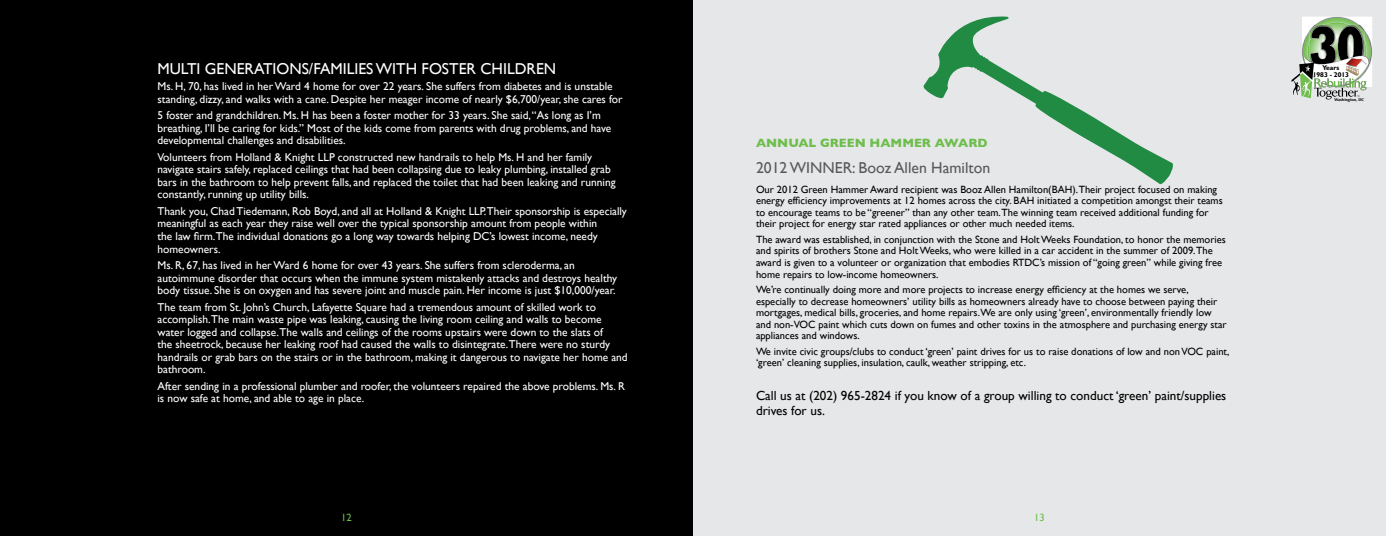
<style>
.page{position:relative;width:1386px;height:536px;background:#fff}
.page>*{position:absolute;margin:0;border:0;box-sizing:border-box;transform-origin:0 0}
.t1{font:15.75px "Gill Sans";color:#fff}
.t2{font:15.75px "Gill Sans";color:#58595b}
.t3{font:13.12px/14.4px "Gill Sans";color:#000}
.t4{font:700 12.25px "Gill Sans";color:#6ebe4d}
.t5{font:11.38px/12.5px "Gill Sans";color:#fff}
.t6{font:10.5px/11.5px "Gill Sans";color:#000}
.t7{font:10.5px "Gill Sans";color:#6ebe4d}
.t8{font:700 6.91px/6.3px "Humanist 521 BT";color:#000;text-align:center}
.t9{font:900 4.11px "Zapf Humanist 601 BT";color:#000}
</style>
<div class="page">
<div style="left:693px;top:0;width:693px;height:536px;background:#e6e7e8"></div>
<img style="left:1302px;top:17px;width:70px;height:10px">
<img style="left:1371px;top:27px;width:1px;height:60px">
<svg style="left:1292px;top:18px;width:79px;height:81px"></svg>
<div style="left:0;top:0;width:693px;height:536px;background:#000"></div>
<svg style="left:923px;top:16px;width:250px;height:168px"></svg>
<h1 class="t1" style="left:158px;top:59px;width:21px">Multi</h1>
<h1 class="t1" style="left:205px;top:59px;width:22px">Generations</h1>
<h1 class="t1" style="left:309px;top:59px;width:20px">/Families</h1>
<h1 class="t1" style="left:376px;top:59px;width:12px">with</h1>
<h1 class="t1" style="left:422px;top:59px;width:18px">Foster</h1>
<h1 class="t1" style="left:480px;top:59px;width:22px">Children</h1>
<p class="t5" style="left:158px;top:80px;width:467px">Ms. H, 70, has lived in her Ward 4 home for over 22 years. She suffers from diabetes and is unstable standing, dizzy, and walks with a cane. Despite her meager income of nearly $6,700/year, she cares for</p>
<p class="t5" style="left:158px;top:109px;width:455px">5 foster and grandchildren. Ms. H has been a foster mother for 33 years. She said, “As long as I’m breathing, I’ll be caring for kids.” Most of the kids come from parents with drug problems, and have developmental challenges and disabilities.</p>
<p class="t5" style="left:158px;top:151px;width:460px">Volunteers from Holland &amp; Knight LLP constructed new handrails to help Ms. H and her family navigate stairs safely, replaced ceilings that had been collapsing due to leaky plumbing, installed grab bars in the bathroom to help prevent falls, and replaced the toilet that had been leaking and running constantly, running up utility bills.</p>
<p class="t5" style="left:158px;top:205px;width:471px">Thank you, Chad Tiedemann, Rob Boyd, and all at Holland &amp; Knight LLP.Their sponsorship is especially meaningful as each year they raise well over the typical sponsorship amount from people within<br>the law firm.The individual donations go a long way towards helping DC’s lowest income, needy homeowners.</p>
<p class="t5" style="left:158px;top:259px;width:461px">Ms. R, 67, has lived in her Ward 6 home for over 43 years. She suffers from scleroderma, an autoimmune disorder that occurs when the immune system mistakenly attacks and destroys healthy body tissue. She is on oxygen and has severe joint and muscle pain. Her income is just $10,000/year.</p>
<p class="t5" style="left:158px;top:300px;width:472px">The team from St. John’s Church, Lafayette Square had a tremendous amount of skilled work to accomplish.The main waste pipe was leaking, causing the living room ceiling and walls to become water logged and collapse.The walls and ceilings of the rooms upstairs were down to the slats of<br>the sheetrock, because her leaking roof had caused the walls to disintegrate.There were no sturdy handrails or grab bars on the stairs or in the bathroom, making it dangerous to navigate her home and bathroom.</p>
<p class="t5" style="left:158px;top:379px;width:469px">After sending in a professional plumber and roofer, the volunteers repaired the above problems. Ms. R is now safe at home, and able to age in place.</p>
<p class="t4" style="left:756px;top:135px;width:233px">ANNUAL GREEN HAMMER AWARD</p>
<h1 class="t2" style="left:756px;top:159px;width:236px">2012 WINNER: Booz Allen Hamilton</h1>
<p class="t6" style="left:756px;top:183px;width:468px">Our 2012 Green Hammer Award recipient was Booz Allen Hamilton(BAH).Their project focused on making energy efficiency improvements at 12 homes across the city. BAH initiated a competition amongst their teams to encourage teams to be “greener” than any other team.The winning team received additional funding for their project for energy star rated appliances or other much needed items.</p>
<p class="t6" style="left:756px;top:233px;width:471px">The award was established, in conjunction with the Stone and Holt Weeks Foundation, to honor the memories and spirits of brothers Stone and Holt Weeks, who were killed in a car accident in the summer of 2009.The award is given to a volunteer or organization that embodies RTDC’s mission of “going green” while giving free home repairs to low-income homeowners.</p>
<p class="t6" style="left:756px;top:283px;width:472px">We’re continually doing more and more projects to increase energy efficiency at the homes we serve, especially to decrease homeowners’ utility bills as homeowners already have to choose between paying their mortgages, medical bills, groceries, and home repairs.We are only using ‘green’, environmentally friendly low and non-VOC paint which cuts down on fumes and other toxins in the atmosphere and purchasing energy star appliances and windows.</p>
<p class="t6" style="left:756px;top:345px;width:475px">We invite civic groups/clubs to conduct ‘green’ paint drives for us to raise donations of low and non VOC paint, ‘green’ cleaning supplies, insulation, caulk, weather stripping, etc.</p>
<p class="t3" style="left:756px;top:388px;width:472px">Call us at (202) 965-2824 if you know of a group willing to conduct ‘green’ paint/supplies drives for us.</p>
<p class="t7" style="left:341px;top:511px;width:12px">12</p>
<p class="t7" style="left:1034px;top:511px;width:12px">13</p>
<p class="t8" style="left:1313px;top:65px;width:38px">Years<br>1983 - 2013</p>
<p class="t9" style="left:1334px;top:97px;width:31px;rotate:1deg">Washington, DC</p>
</div>
